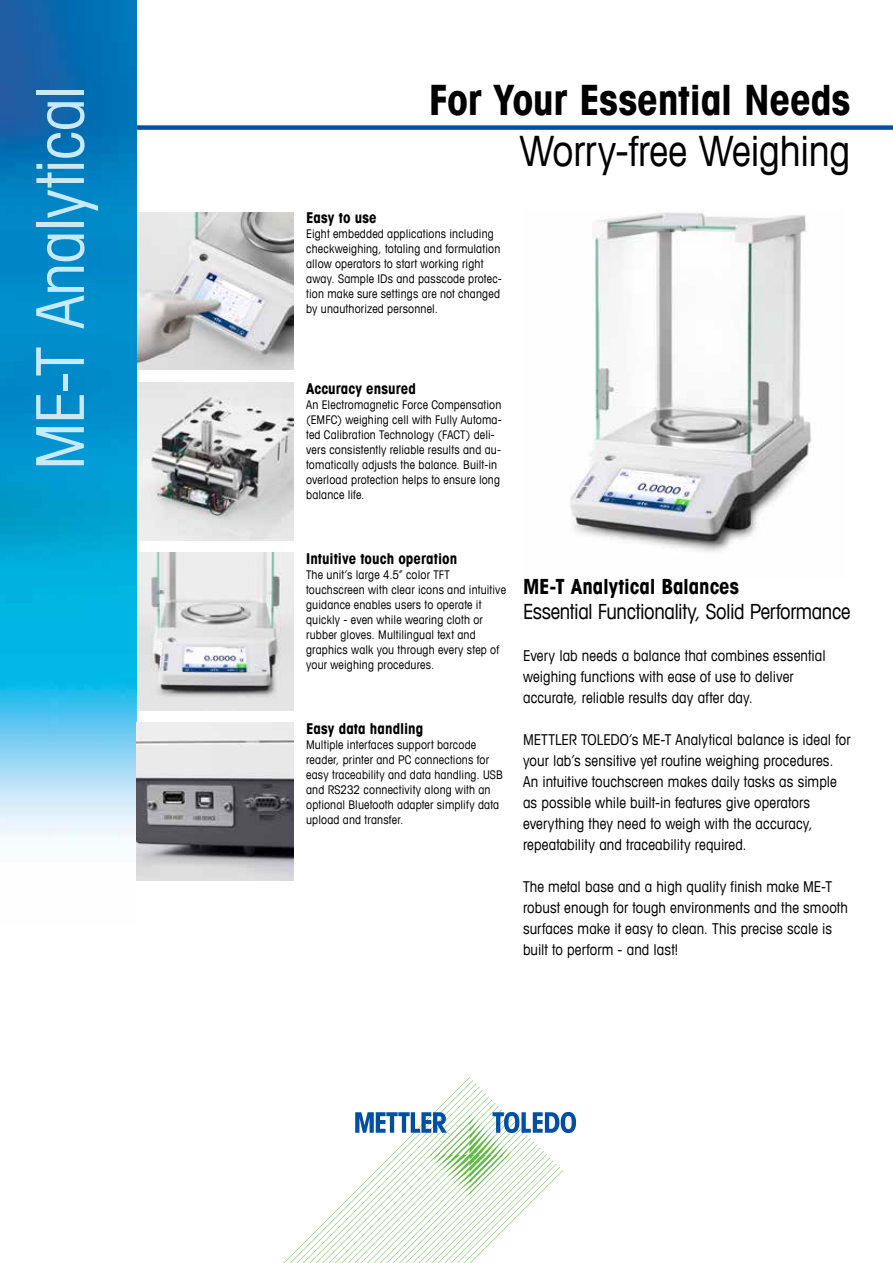
<style>
.page{position:relative;width:893px;height:1263px;background:#fff}
.page>*{position:absolute;margin:0;border:0;box-sizing:border-box;transform-origin:0 0}
.t1{font:condensed 66px "Avant Garde Com";letter-spacing:-.015em;color:#c7eafb}
.t2{font:700 condensed 42px "Avant Garde Com";letter-spacing:-.01em;color:#000}
.t3{font:condensed 42px "Avant Garde Com";letter-spacing:-.01em;color:#000}
.t4{font:condensed 21px "Avant Garde Com";letter-spacing:-.02em;color:#000}
.t5{font:700 condensed 21px "Avant Garde Com";letter-spacing:-.005em;color:#000}
.t6{font:condensed 15px/21px "Avant Garde Com";letter-spacing:.005em;color:#000}
.t7{font:700 condensed 15px "Avant Garde Com";letter-spacing:.005em;color:#000}
.t8{font:condensed 12px/15px "Avant Garde Com";letter-spacing:.015em;color:#000}
</style>
<div class="page">
<svg style="left:284px;top:1077px;width:292px;height:186px"></svg>
<img style="left:136px;top:213px;width:157px;height:157px">
<div style="left:111px;top:125px;width:782px;height:5px;background:#004fa3"></div>
<img style="left:570px;top:212px;width:242px;height:340px">
<img style="left:136px;top:553px;width:157px;height:157px">
<img style="left:136px;top:383px;width:157px;height:157px">
<img style="left:0;top:0;width:136px;height:845px">
<img style="left:136px;top:723px;width:157px;height:157px">
<h1 class="t1" style="left:19px;top:470px;width:386px;rotate:-90deg">ME-T Analytical</h1>
<h2 class="t2" style="left:429px;top:73px;width:423px">For Your Essential Needs</h2>
<h2 class="t3" style="left:519px;top:125px;width:333px">Worry-free Weighing</h2>
<p class="t7" style="left:306px;top:208px;width:72px">Easy to use</p>
<p class="t8" style="left:306px;top:226px;width:197px">Eight embedded applications including checkweighing, totaling and formulation allow operators to start working right away. Sample IDs and passcode protec&shy;tion make sure settings are not changed by unauthorized personnel.</p>
<p class="t7" style="left:306px;top:379px;width:111px">Accuracy ensured</p>
<p class="t8" style="left:306px;top:396px;width:197px">An Electromagnetic Force Compensation (EMFC) weighing cell with Fully Automa&shy;ted Calibration Technology (FACT) deli&shy;vers consistently reliable results and au&shy;tomatically adjusts the balance. Built-in overload protection helps to ensure long balance life.</p>
<p class="t7" style="left:306px;top:549px;width:153px">Intuitive touch operation</p>
<p class="t8" style="left:306px;top:567px;width:201px">The unit’s large 4.5” color TFT touchscreen with clear icons and intuitive guidance enables users to operate it quickly - even while wearing cloth or rubber gloves. Multilingual text and graphics walk you through every step of your weighing procedures.</p>
<p class="t7" style="left:306px;top:719px;width:119px">Easy data handling</p>
<p class="t8" style="left:306px;top:737px;width:198px">Multiple interfaces support barcode reader, printer and PC connections for easy traceability and data handling. USB and RS232 connectivity along with an optional Bluetooth adapter simplify data upload and transfer.</p>
<h3 class="t5" style="left:523px;top:572px;width:218px">ME-T Analytical Balances</h3>
<h3 class="t4" style="left:523px;top:598px;width:329px">Essential Functionality, Solid Performance</h3>
<p class="t6" style="left:523px;top:645px;width:304px">Every lab needs a balance that combines essential weighing functions with ease of use to deliver accurate, reliable results day after day.</p>
<p class="t6" style="left:523px;top:729px;width:329px">METTLER TOLEDO’s ME-T Analytical balance is ideal for your lab’s sensitive yet routine weighing procedures.<br>An intuitive touchscreen makes daily tasks as simple as possible while built-in features give operators everything they need to weigh with the accuracy, repeatability and traceability required.</p>
<p class="t6" style="left:523px;top:876px;width:326px">The metal base and a high quality finish make ME-T robust enough for tough environments and the smooth surfaces make it easy to clean. This precise scale is built to perform - and last!</p>
</div>
